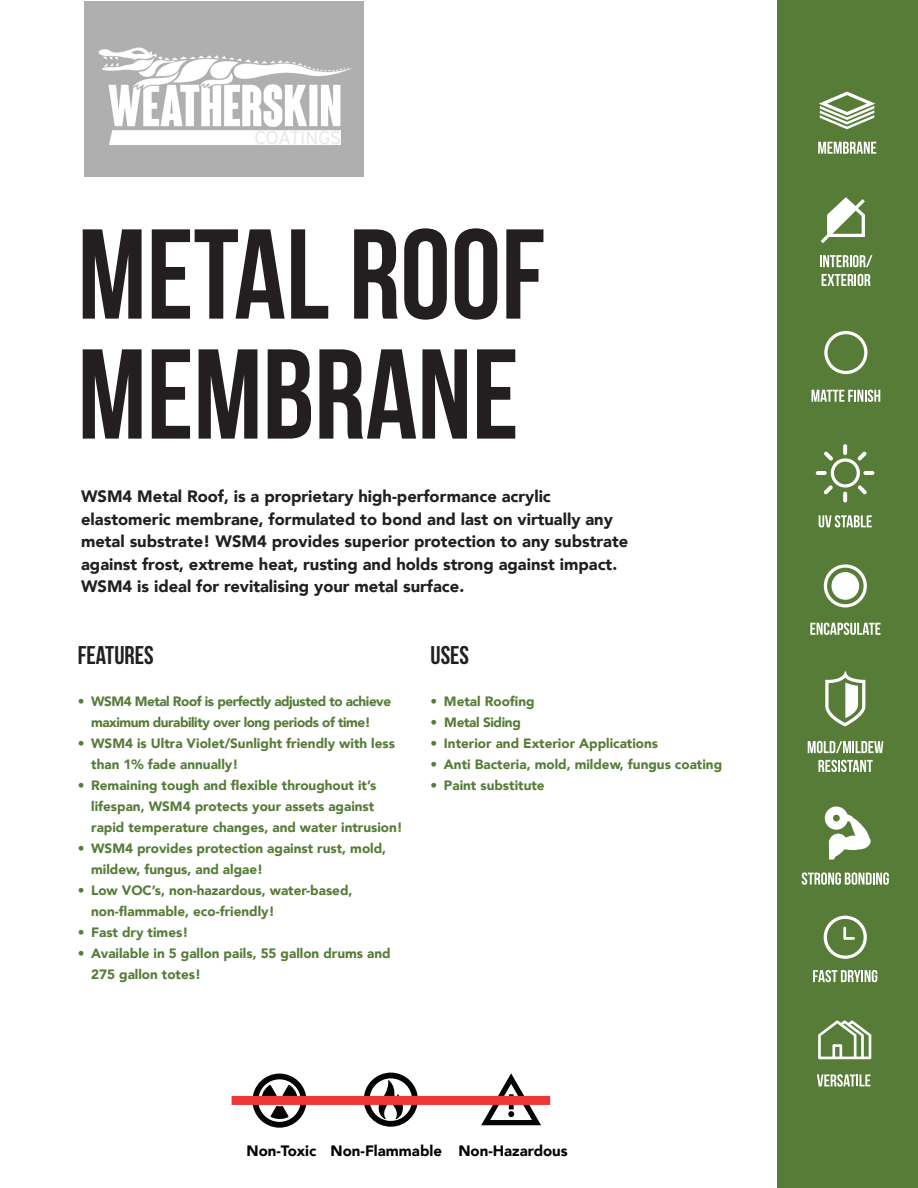
<style>
.page{position:relative;width:918px;height:1188px;background:#fff}
.page>*{position:absolute;margin:0;border:0;box-sizing:border-box;transform-origin:0 0}
.t1{font:700 127.5px/120px "Bebas Neue";color:#231f20}
.t2{font:700 25.5px "Bebas Neue";color:#231f20}
.t3{font:900 16.5px/22.5px "Avenir";color:#231f20}
.t4{font:900 15px "Avenir";color:#040503}
.t5{font:900 13.5px/21px "Avenir";color:#567c38}
.t6{font:900 13.5px/21px "Avenir";letter-spacing:-.035em;color:#567c38;text-align:center}
.t7{font:900 13.5px "Avenir";letter-spacing:-.025em;color:#567c38}
</style>
<div class="page">
<div style="left:777px;top:0;width:141px;height:1188px;background:#567c38"></div>
<svg style="left:818px;top:142px;width:58px;height:12px"></svg>
<svg style="left:820px;top:255px;width:52px;height:12px"></svg>
<svg style="left:822px;top:274px;width:48px;height:12px"></svg>
<svg style="left:812px;top:390px;width:68px;height:12px"></svg>
<svg style="left:819px;top:515px;width:53px;height:13px"></svg>
<svg style="left:810px;top:623px;width:71px;height:12px"></svg>
<svg style="left:808px;top:741px;width:75px;height:12px"></svg>
<svg style="left:819px;top:760px;width:54px;height:12px"></svg>
<svg style="left:364px;top:1073px;width:54px;height:54px"></svg>
<svg style="left:252px;top:1074px;width:55px;height:54px"></svg>
<svg style="left:481px;top:1073px;width:60px;height:52px"></svg>
<div style="left:232px;top:1096px;width:318px;height:9px;background:#ee3838"></div>
<svg style="left:824px;top:331px;width:44px;height:43px"></svg>
<svg style="left:821px;top:197px;width:44px;height:46px"></svg>
<svg style="left:819px;top:92px;width:56px;height:37px"></svg>
<svg style="left:843px;top:444px;width:4px;height:11px"></svg>
<svg style="left:843px;top:492px;width:4px;height:11px"></svg>
<hr style="left:863px;top:471px;width:11px;height:4px;background:#fff;border-radius:2px">
<hr style="left:816px;top:471px;width:11px;height:4px;background:#fff;border-radius:2px">
<svg style="left:824px;top:451px;width:43px;height:44px"></svg>
<svg style="left:824px;top:564px;width:43px;height:43px"></svg>
<svg style="left:825px;top:671px;width:40px;height:56px"></svg>
<svg style="left:825px;top:807px;width:46px;height:53px"></svg>
<svg style="left:824px;top:916px;width:43px;height:43px"></svg>
<svg style="left:818px;top:1020px;width:53px;height:39px"></svg>
<svg style="left:802px;top:872px;width:87px;height:13px"></svg>
<svg style="left:813px;top:970px;width:64px;height:12px"></svg>
<svg style="left:817px;top:1074px;width:53px;height:13px"></svg>
<div style="left:84px;top:1px;width:279px;height:175px;background:#afafaf"></div>
<img style="left:98px;top:47px;width:254px;height:98px">
<h1 class="t1" style="left:78px;top:213px;width:469px">METAL ROOF<br>MEMBRANE</h1>
<p class="t3" style="left:81px;top:485px;width:549px">WSM4 Metal Roof, is a proprietary high-performance acrylic elastomeric membrane, formulated to bond and last on virtually any metal substrate! WSM4 provides superior protection to any substrate against frost, extreme heat, rusting and holds strong against impact.<br>WSM4 is ideal for revitalising your metal surface.</p>
<h2 class="t2" style="left:78px;top:641px;width:77px">FEATURES</h2>
<p class="t6" style="left:78px;top:690px;width:315px">• WSM4 Metal Roof is perfectly adjusted to achieve maximum durability over long periods of time!</p>
<p class="t5" style="left:91px;top:732px;width:305px;text-indent:-14px">• WSM4 is Ultra Violet/Sunlight friendly with less than 1% fade annually!</p>
<p class="t5" style="left:91px;top:774px;width:313px;text-indent:-14px">• Remaining tough and flexible throughout it’s lifespan, WSM4 protects your assets against rapid temperature changes, and water intrusion!</p>
<p class="t5" style="left:91px;top:837px;width:297px;text-indent:-14px">• WSM4 provides protection against rust, mold, mildew, fungus, and algae!</p>
<p class="t5" style="left:91px;top:879px;width:263px;text-indent:-14px">• Low VOC’s, non-hazardous, water-based, non-flammable, eco-friendly!</p>
<p class="t5" style="left:78px;top:921px;width:112px">• Fast dry times!</p>
<p class="t5" style="left:91px;top:942px;width:301px;text-indent:-14px">• Available in 5 gallon pails, 55 gallon drums and<br>275 gallon totes!</p>
<h2 class="t2" style="left:431px;top:641px;width:40px">USES</h2>
<p class="t5" style="left:431px;top:690px;width:106px">• Metal Roofing</p>
<p class="t7" style="left:431px;top:710px;width:92px">• Metal Siding</p>
<p class="t5" style="left:431px;top:732px;width:229px">• Interior and Exterior Applications</p>
<p class="t5" style="left:431px;top:753px;width:293px">• Anti Bacteria, mold, mildew, fungus coating</p>
<p class="t5" style="left:431px;top:774px;width:116px">• Paint substitute</p>
<p class="t4" style="left:246px;top:1138px;width:323px">Non-Toxic Non-Flammable Non-Hazardous</p>
</div>
